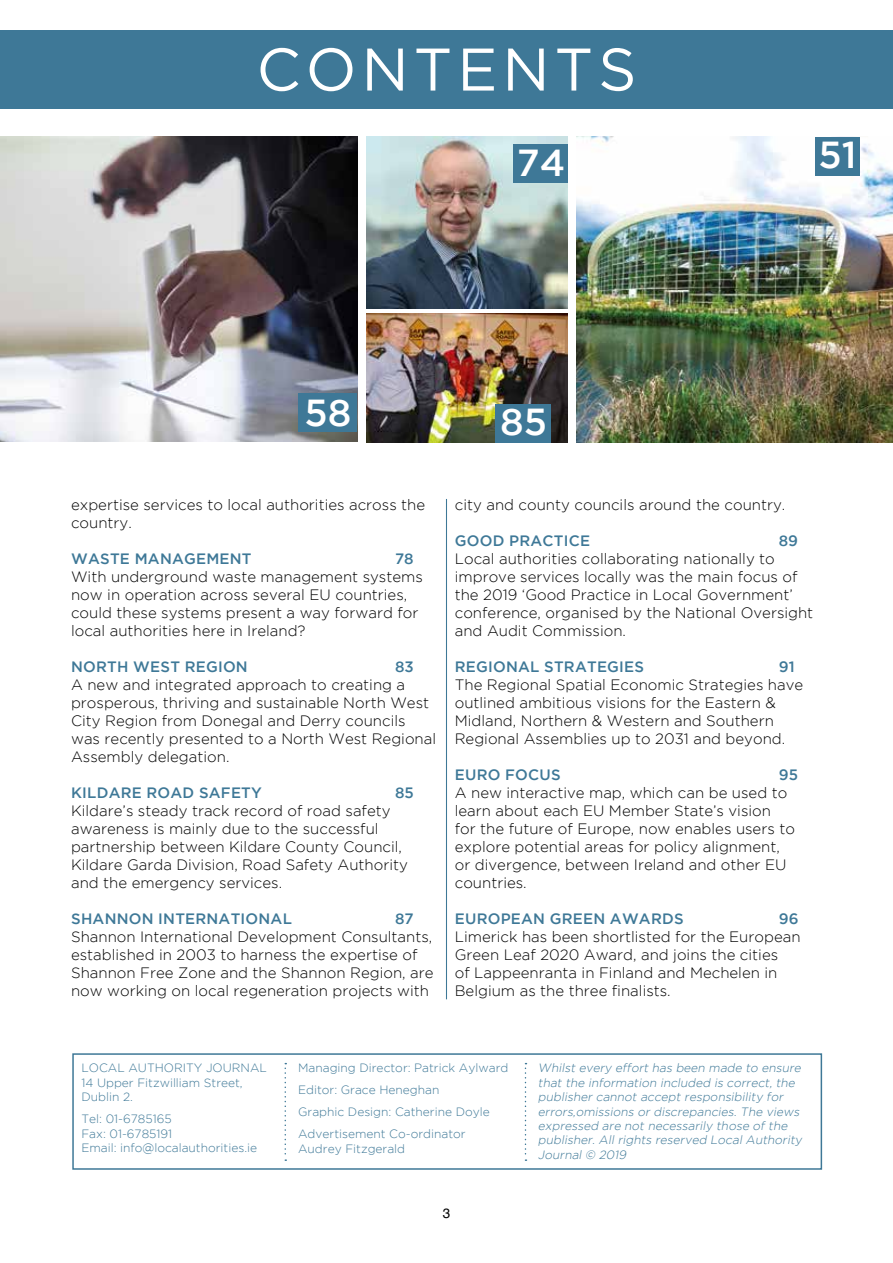
<style>
.page{position:relative;width:893px;height:1263px;background:#fff}
.page>*{position:absolute;margin:0;border:0;box-sizing:border-box;transform-origin:0 0}
.t1{font:60px "Gotham";letter-spacing:.08em;color:#fff}
.t2{font:500 37.5px "Gotham";color:#fff}
.t3{font:300 15px/18px "Gotham";color:#000}
.t4{font:500 15px "Gotham";letter-spacing:.015em;color:#3e7897}
.t5{font:13.5px "Helvetica";color:#000}
.t6{font:italic 300 12px/14.4px "Gotham";color:#3e7897}
.t7{font:300 12px/14.4px "Gotham";color:#3e7897}
</style>
<div class="page">
<hr style="left:446px;top:499px;width:1px;height:500px;background:#3e7897">
<div style="left:0;top:30px;width:893px;height:78px;background:#3e7897"></div>
<img style="left:0;top:137px;width:357px;height:305px">
<img style="left:577px;top:137px;width:316px;height:305px">
<img style="left:366px;top:137px;width:202px;height:172px">
<img style="left:366px;top:313px;width:202px;height:129px">
<div style="left:298px;top:393px;width:59px;height:39px;background:#3e7897"></div>
<div style="left:513px;top:145px;width:55px;height:38px;background:#3e7897"></div>
<div style="left:495px;top:404px;width:56px;height:38px;background:#3e7897"></div>
<div style="left:815px;top:137px;width:45px;height:38px;background:#3e7897"></div>
<div style="left:72px;top:1053px;width:750px;height:117px;border:2px solid #3e7897"></div>
<svg style="left:285px;top:1063px;width:1px;height:98px"></svg>
<svg style="left:525px;top:1063px;width:1px;height:98px"></svg>
<h1 class="t1" style="left:256px;top:36px;width:382px">CONTENTS</h1>
<h2 class="t2" style="left:304px;top:391px;width:48px">58</h2>
<h2 class="t2" style="left:517px;top:141px;width:50px">74</h2>
<h2 class="t2" style="left:500px;top:401px;width:48px">85</h2>
<h2 class="t2" style="left:819px;top:134px;width:40px">51</h2>
<p class="t3" style="left:71px;top:495px;width:356px">expertise services to local authorities across the country.</p>
<p class="t4" style="left:71px;top:550px;width:182px">WASTE MANAGEMENT</p>
<p class="t4" style="left:395px;top:550px;width:20px">78</p>
<p class="t3" style="left:71px;top:567px;width:353px">With underground waste management systems now in operation across several EU countries, could these systems present a way forward for local authorities here in Ireland?</p>
<p class="t4" style="left:71px;top:658px;width:178px">NORTH WEST REGION</p>
<p class="t4" style="left:395px;top:658px;width:20px">83</p>
<p class="t3" style="left:71px;top:675px;width:367px">A new and integrated approach to creating a prosperous, thriving and sustainable North West City Region from Donegal and Derry councils was recently presented to a North West Regional Assembly delegation.</p>
<p class="t4" style="left:71px;top:784px;width:192px">KILDARE ROAD SAFETY</p>
<p class="t4" style="left:395px;top:784px;width:20px">85</p>
<p class="t3" style="left:71px;top:801px;width:338px">Kildare’s steady track record of road safety awareness is mainly due to the successful partnership between Kildare County Council, Kildare Garda Division, Road Safety Authority and the emergency services.</p>
<p class="t4" style="left:71px;top:910px;width:222px">SHANNON INTERNATIONAL</p>
<p class="t4" style="left:395px;top:910px;width:20px">87</p>
<p class="t3" style="left:71px;top:927px;width:364px">Shannon International Development Consultants, established in 2003 to harness the expertise of Shannon Free Zone and the Shannon Region, are now working on local regeneration projects with</p>
<p class="t3" style="left:455px;top:495px;width:332px">city and county councils around the country.</p>
<p class="t4" style="left:455px;top:532px;width:137px">GOOD PRACTICE</p>
<p class="t4" style="left:779px;top:532px;width:21px">89</p>
<p class="t3" style="left:455px;top:549px;width:360px">Local authorities collaborating nationally to improve services locally was the main focus of the 2019 ‘Good Practice in Local Government’ conference, organised by the National Oversight and Audit Commission.</p>
<p class="t4" style="left:455px;top:658px;width:191px">REGIONAL STRATEGIES</p>
<p class="t4" style="left:779px;top:658px;width:17px">91</p>
<p class="t3" style="left:455px;top:675px;width:350px">The Regional Spatial Economic Strategies have outlined ambitious visions for the Eastern &amp; Midland, Northern &amp; Western and Southern Regional Assemblies up to 2031 and beyond.</p>
<p class="t4" style="left:455px;top:766px;width:107px">EURO FOCUS</p>
<p class="t4" style="left:779px;top:766px;width:21px">95</p>
<p class="t3" style="left:455px;top:783px;width:342px">A new interactive map, which can be used to learn about each EU Member State’s vision for the future of Europe, now enables users to explore potential areas for policy alignment, or divergence, between Ireland and other EU countries.</p>
<p class="t4" style="left:455px;top:910px;width:230px">EUROPEAN GREEN AWARDS</p>
<p class="t4" style="left:779px;top:910px;width:21px">96</p>
<p class="t3" style="left:455px;top:927px;width:347px">Limerick has been shortlisted for the European Green Leaf 2020 Award, and joins the cities<br>of Lappeenranta in Finland and Mechelen in Belgium as the three finalists.</p>
<p class="t7" style="left:81px;top:1061px;width:187px">LOCAL AUTHORITY JOURNAL<br>14 Upper Fitzwilliam Street,<br>Dublin 2.</p>
<p class="t7" style="left:81px;top:1111px;width:177px">Tel: 01-6785165<br>Fax: 01-6785191<br>Email: info@localauthorities.ie</p>
<p class="t7" style="left:298px;top:1057px;width:212px;line-height:21.9px">Managing Director: Patrick Aylward<br>Editor: Grace Heneghan<br>Graphic Design: Catherine Doyle<br>Advertisement Co-ordinator</p>
<p class="t7" style="left:298px;top:1141px;width:109px">Audrey Fitzgerald</p>
<p class="t5" style="left:443px;top:1202px;width:9px">3</p>
<p class="t6" style="left:538px;top:1061px;width:268px">Whilst every effort has been made to ensure that the information included is correct, the publisher cannot accept responsibility for errors,omissions or discrepancies. The views expressed are not necessarily those of the publisher. All rights reserved Local Authority Journal © 2019</p>
</div>
